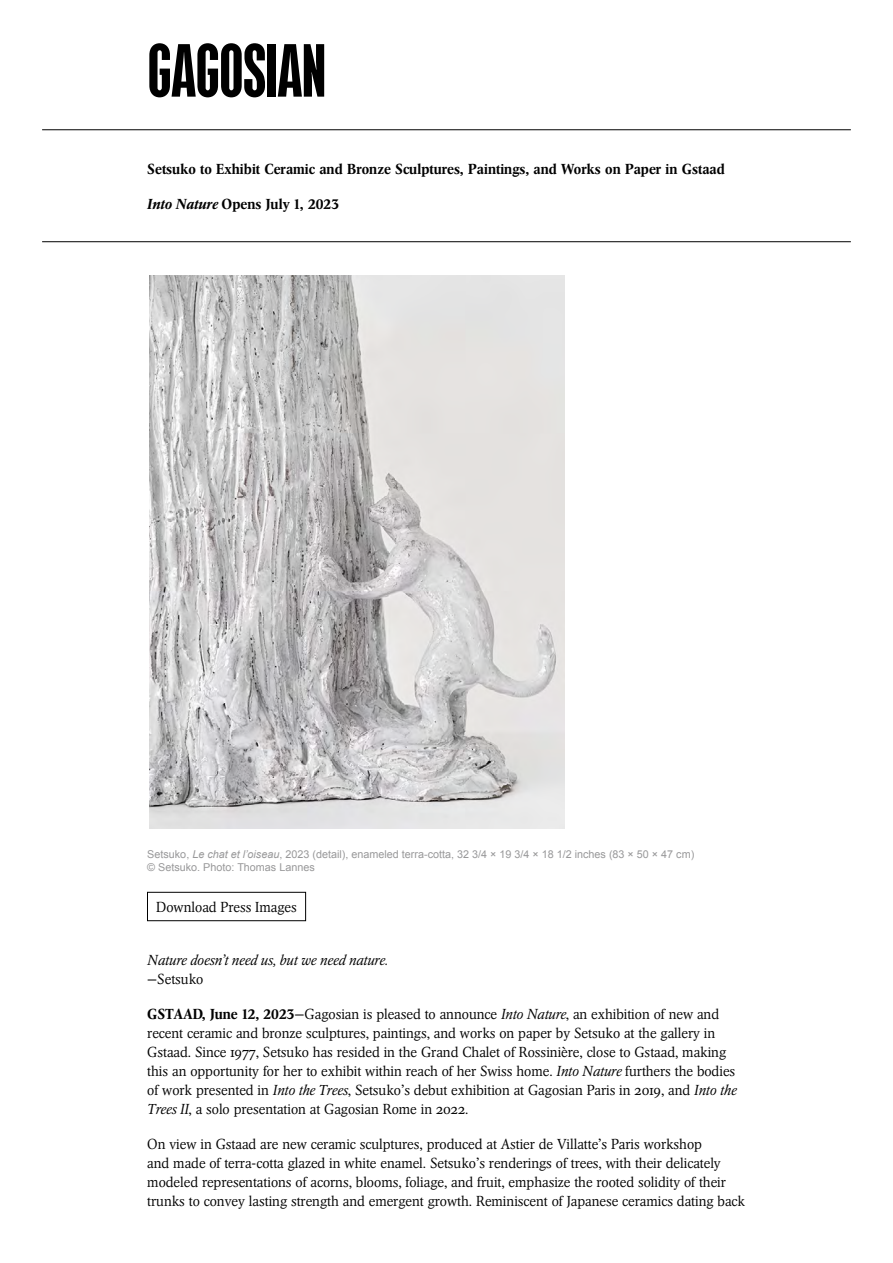
<style>
.page{position:relative;width:893px;height:1263px;background:#fff}
.page>*{position:absolute;margin:0;border:0;box-sizing:border-box;transform-origin:0 0}
.t1{font:75px "GAGOSIANHEADLINE";color:#000}
.t2{font:300 14.4px/19px "Arena New BQ";color:#000}
.t3{font:500 14.4px "Arena New BQ";letter-spacing:.005em;color:#000}
.t4{font:italic 300 14.4px "Arena New BQ";color:#000}
.t5{font:10.8px/12.9px "Arial";color:#989899}
.s1{font-style:italic}
.s2{font-weight:500}
</style>
<div class="page">
<hr style="left:42px;top:129px;width:809px;height:1px;background:#000">
<img style="left:149px;top:275px;width:415px;height:553px">
<hr style="left:42px;top:241px;width:809px;height:1px;background:#000">
<div style="left:147px;top:892px;width:159px;height:29px;border:1px solid #000"></div>
<h1 class="t1" style="left:148px;top:39px;width:180px">GAGOSIAN</h1>
<p class="t3" style="left:147px;top:160px;width:579px">Setsuko to Exhibit Ceramic and Bronze Sculptures, Paintings, and Works on Paper in Gstaad</p>
<p class="t3" style="left:147px;top:195px;width:193px"><span class="s1">Into Nature</span> Opens July 1, 2023</p>
<p class="t5" style="left:147px;top:847px;width:548px">Setsuko, <span class="s1">Le chat et l’oiseau</span>, 2023 (detail), enameled terra-cotta, 32 3/4 × 19 3/4 × 18 1/2 inches (83 × 50 × 47 cm) © Setsuko. Photo: Thomas Lannes</p>
<p class="t2" style="left:156px;top:898px;width:142px">Download Press Images</p>
<p class="t4" style="left:147px;top:951px;width:242px">Nature doesn’t need us, but we need nature.</p>
<p class="t2" style="left:147px;top:970px;width:58px">—Setsuko</p>
<p class="t2" style="left:147px;top:1005px;width:591px"><span class="s2">GSTAAD, June 12, 2023</span>—Gagosian is pleased to announce <span class="s1">Into Nature</span>, an exhibition of new and recent ceramic and bronze sculptures, paintings, and works on paper by Setsuko at the gallery in Gstaad. Since 1977, Setsuko has resided in the Grand Chalet of Rossinière, close to Gstaad, making this an opportunity for her to exhibit within reach of her Swiss home. <span class="s1">Into Nature</span> furthers the bodies of work presented in <span class="s1">Into the Trees</span>, Setsuko’s debut exhibition at Gagosian Paris in 2019, and <span class="s1">Into the Trees II</span>, a solo presentation at Gagosian Rome in 2022.</p>
<p class="t2" style="left:147px;top:1135px;width:599px">On view in Gstaad are new ceramic sculptures, produced at Astier de Villatte’s Paris workshop<br>and made of terra-cotta glazed in white enamel. Setsuko’s renderings of trees, with their delicately modeled representations of acorns, blooms, foliage, and fruit, emphasize the rooted solidity of their trunks to convey lasting strength and emergent growth. Reminiscent of Japanese ceramics dating back</p>
</div>
